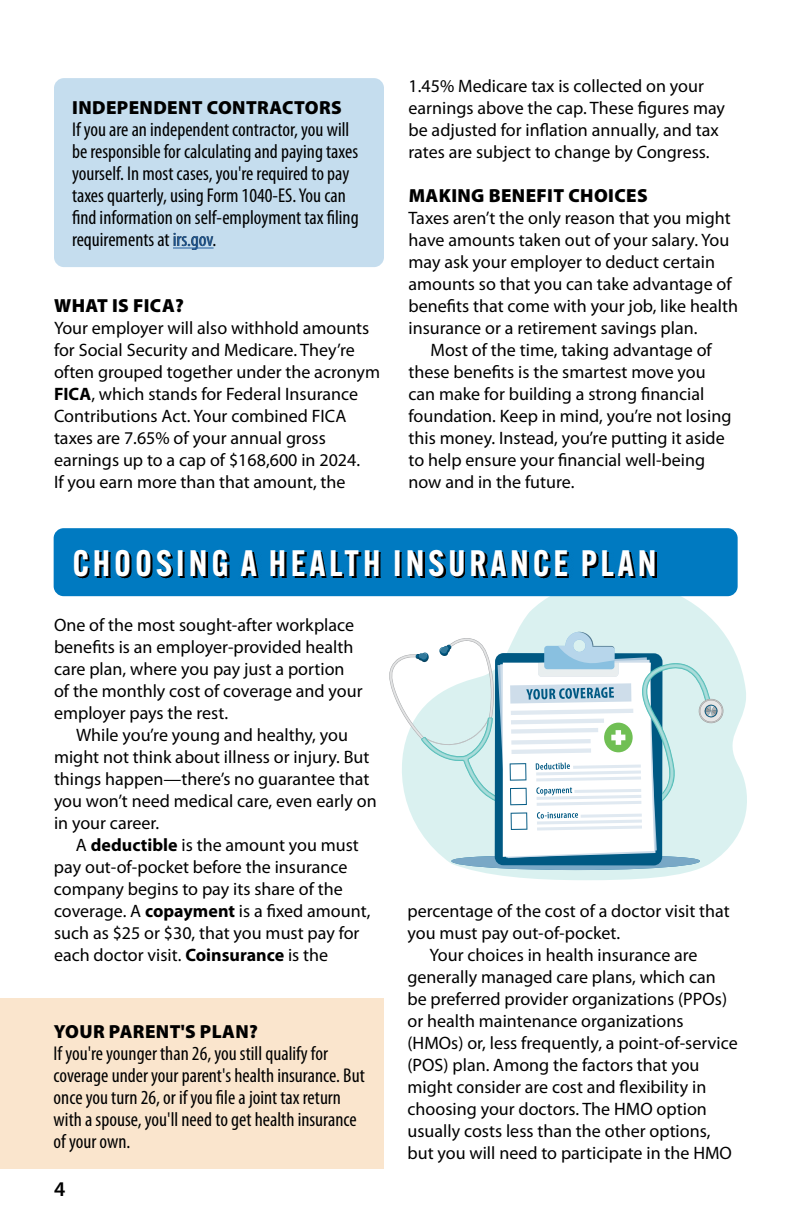
<style>
.page{position:relative;width:792px;height:1224px;background:#fff}
.page>*{position:absolute;margin:0;border:0;box-sizing:border-box;transform-origin:0 0}
.t1{font:600 36px "Alternate Gothic ATF";letter-spacing:.11em;color:#fff}
.t2{font:600 21px "Myriad Pro";color:#000}
.t3{font:condensed 20px/22px "Myriad Pro";color:#000}
.t4{font:900 19px "Myriad Pro";letter-spacing:.02em;color:#000}
.t5{font:18px/22px "Myriad Pro";color:#000}
.s1{color:#215e9e}
.s2{font-weight:700}
</style>
<div class="page">
<svg style="left:402px;top:589px;width:345px;height:291px;fill:#daf1f0"></svg>
<svg style="left:389px;top:632px;width:335px;height:238px"></svg>
<div style="left:54px;top:528px;width:684px;height:68px;background:#007ac1;border-radius:10px"></div>
<div style="left:0;top:998px;width:384px;height:171px;background:#fae5cd"></div>
<svg style="left:76px;top:551px;width:581px;height:28px"></svg>
<div style="left:54px;top:78px;width:330px;height:189px;background:#c5ddee;border-radius:10px"></div>
<hr style="left:173px;top:247px;width:41px;height:1px;background:#215e9e">
<p class="t4" style="left:72px;top:97px;width:271px">INDEPENDENT CONTRACTORS</p>
<p class="t3" style="left:72px;top:118px;width:288px">If you are an independent contractor, you will be responsible for calculating and paying taxes yourself. In most cases, you're required to pay taxes quarterly, using Form 1040-ES. You can find information on self-employment tax filing requirements at <span class="s1">irs.gov</span>.</p>
<p class="t4" style="left:54px;top:295px;width:131px">WHAT IS FICA?</p>
<p class="t5" style="left:54px;top:317px;width:328px">Your employer will also withhold amounts for Social Security and Medicare. They’re often grouped together under the acronym <span class="s2">FICA</span>, which stands for Federal Insurance Contributions Act. Your combined FICA taxes are 7.65% of your annual gross earnings up to a cap of $168,600 in 2024.<br>If you earn more than that amount, the</p>
<p class="t5" style="left:409px;top:75px;width:318px">1.45% Medicare tax is collected on your earnings above the cap. These figures may be adjusted for inflation annually, and tax rates are subject to change by Congress.</p>
<p class="t4" style="left:409px;top:185px;width:241px">MAKING BENEFIT CHOICES</p>
<p class="t5" style="left:408px;top:207px;width:331px">Taxes aren’t the only reason that you might have amounts taken out of your salary. You may ask your employer to deduct certain amounts so that you can take advantage of benefits that come with your job, like health insurance or a retirement savings plan.</p>
<p class="t5" style="left:408px;top:339px;width:324px;text-indent:22px">Most of the time, taking advantage of these benefits is the smartest move you can make for building a strong financial foundation. Keep in mind, you’re not losing this money. Instead, you’re putting it aside to help ensure your financial well-being now and in the future.</p>
<h1 class="t1" style="left:72px;top:540px;width:586px">CHOOSING A HEALTH INSURANCE PLAN</h1>
<p class="t5" style="left:54px;top:614px;width:310px">One of the most sought-after workplace benefits is an employer-provided health care plan, where you pay just a portion of the monthly cost of coverage and your employer pays the rest.</p>
<p class="t5" style="left:54px;top:724px;width:324px;text-indent:22px">While you’re young and healthy, you might not think about illness or injury. But things happen—there’s no guarantee that you won’t need medical care, even early on in your career.</p>
<p class="t5" style="left:54px;top:834px;width:318px;text-indent:22px">A <span class="s2">deductible</span> is the amount you must pay out-of-pocket before the insurance company begins to pay its share of the coverage. A <span class="s2">copayment</span> is a fixed amount, such as $25 or $30, that you must pay for each doctor visit. <span class="s2">Coinsurance</span> is the</p>
<p class="t4" style="left:54px;top:1021px;width:205px">YOUR PARENT'S PLAN?</p>
<p class="t3" style="left:54px;top:1042px;width:313px">If you're younger than 26, you still qualify for coverage under your parent's health insurance. But once you turn 26, or if you file a joint tax return with a spouse, you'll need to get health insurance of your own.</p>
<p class="t2" style="left:54px;top:1176px;width:13px">4</p>
<p class="t5" style="left:408px;top:900px;width:324px">percentage of the cost of a doctor visit that</p>
<p class="t5" style="left:408px;top:922px;width:214px">you must pay out-of-pocket.</p>
<p class="t5" style="left:429px;top:944px;width:270px">Your choices in health insurance are</p>
<p class="t5" style="left:408px;top:966px;width:310px">generally managed care plans, which can</p>
<p class="t5" style="left:408px;top:988px;width:321px">be preferred provider organizations (PPOs)</p>
<p class="t5" style="left:408px;top:1010px;width:278px">or health maintenance organizations</p>
<p class="t5" style="left:408px;top:1032px;width:332px">(HMOs) or, less frequently, a point-of-service</p>
<p class="t5" style="left:408px;top:1054px;width:294px">(POS) plan. Among the factors that you</p>
<p class="t5" style="left:408px;top:1076px;width:300px">might consider are cost and flexibility in</p>
<p class="t5" style="left:408px;top:1098px;width:301px">choosing your doctors. The HMO option</p>
<p class="t5" style="left:408px;top:1120px;width:304px">usually costs less than the other options,</p>
<p class="t5" style="left:408px;top:1142px;width:326px">but you will need to participate in the HMO</p>
</div>
